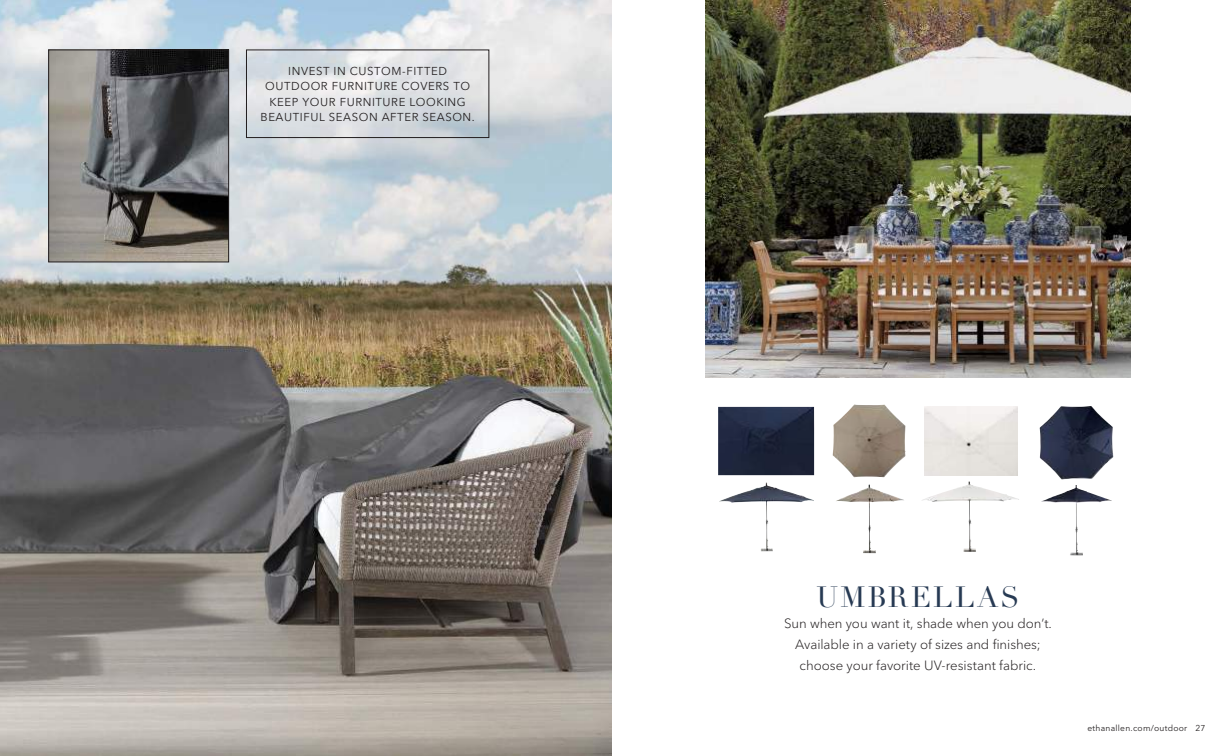
<style>
.page{position:relative;width:1224px;height:756px;background:#fff}
.page>*{position:absolute;margin:0;border:0;box-sizing:border-box;transform-origin:0 0}
.t1{font:28.6px "Didot LH";letter-spacing:.08em;color:#273a53}
.t2{font:300 13.3px/21px "Avenir Next LT Pro";letter-spacing:-.005em;color:#231f20;text-align:center}
.t3{font:11.4px/15.2px "Avenir Next LT Pro";letter-spacing:.05em;color:#231f20;text-align:center}
.t4{font:8.5px "Avenir Next LT Pro";letter-spacing:.03em;color:#231f20}
</style>
<div class="page">
<img style="left:0;top:0;width:612px;height:756px">
<img style="left:706px;top:0;width:424px;height:378px">
<img style="left:1041px;top:485px;width:42px;height:70px">
<img style="left:1040px;top:406px;width:73px;height:74px">
<img style="left:836px;top:484px;width:68px;height:69px">
<img style="left:833px;top:404px;width:73px;height:73px">
<img style="left:718px;top:407px;width:96px;height:68px">
<img style="left:925px;top:407px;width:93px;height:68px">
<img style="left:922px;top:481px;width:97px;height:71px">
<img style="left:719px;top:483px;width:95px;height:68px">
<img style="left:50px;top:52px;width:177px;height:208px">
<div style="left:48px;top:50px;width:181px;height:212px;border:1px solid #231f20"></div>
<div style="left:246px;top:50px;width:243px;height:88px;border:1px solid #231f20"></div>
<p class="t3" style="left:261px;top:64px;width:216px">INVEST IN CUSTOM-FITTED<br>OUTDOOR FURNITURE COVERS TO<br>KEEP YOUR FURNITURE LOOKING<br>BEAUTIFUL SEASON AFTER SEASON.</p>
<h1 class="t1" style="left:816px;top:585px;width:205px">UMBRELLAS</h1>
<p class="t2" style="left:784px;top:613px;width:269px">Sun when you want it, shade when you don’t.<br>Available in a variety of sizes and finishes; choose your favorite UV-resistant fabric.</p>
<p class="t4" style="left:1087px;top:723px;width:119px">ethanallen.com/outdoor 27</p>
</div>
